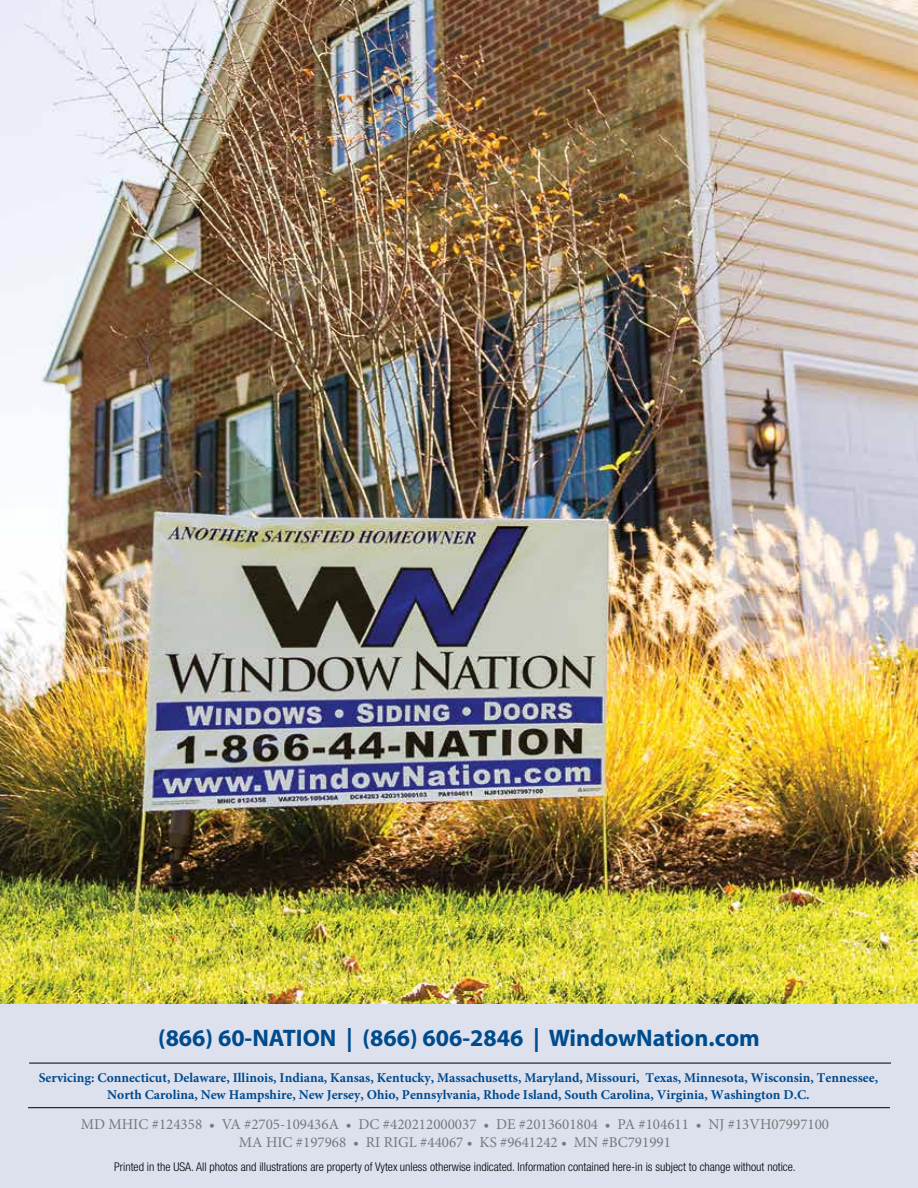
<style>
.page{position:relative;width:918px;height:1188px;background:#fff}
.page>*{position:absolute;margin:0;border:0;box-sizing:border-box;transform-origin:0 0}
.t1{font:700 24px "Myriad Pro";color:#004b8d}
.t2{font:15px/17.9px "Minion Pro";color:#76787a;text-align:center}
.t3{font:700 13.5px/16.2px "Minion Pro";color:#004a8d;text-align:center}
.t4{font:300 condensed 12px "Helvetica Neue LT Std";color:#000}
</style>
<div class="page">
<img style="left:0;top:0;width:918px;height:1004px">
<div style="left:0;top:1004px;width:918px;height:184px;background:#dde1ee"></div>
<hr style="left:29px;top:1063px;width:862px;height:1px;background:#000">
<hr style="left:28px;top:1107px;width:862px;height:1px;background:#000">
<h1 class="t1" style="left:158px;top:1022px;width:603px">(866) 60-NATION | (866) 606-2846 | WindowNation.com</h1>
<p class="t3" style="left:39px;top:1070px;width:841px">Servicing: Connecticut, Delaware, Illinois, Indiana, Kansas, Kentucky, Massachusetts, Maryland, Missouri, Texas, Minnesota, Wisconsin, Tennessee,<br>North Carolina, New Hampshire, New Jersey, Ohio, Pennsylvania, Rhode Island, South Carolina, Virginia, Washington D.C.</p>
<p class="t2" style="left:81px;top:1116px;width:750px">MD MHIC #124358 • VA #2705-109436A • DC #420212000037 • DE #2013601804 • PA #104611 • NJ #13VH07997100<br>MA HIC #197968 • RI RIGL #44067 • KS #9641242 • MN #BC791991</p>
<p class="t4" style="left:114px;top:1159px;width:683px">Printed in the USA. All photos and illustrations are property of Vytex unless otherwise indicated. Information contained here-in is subject to change without notice.</p>
</div>
